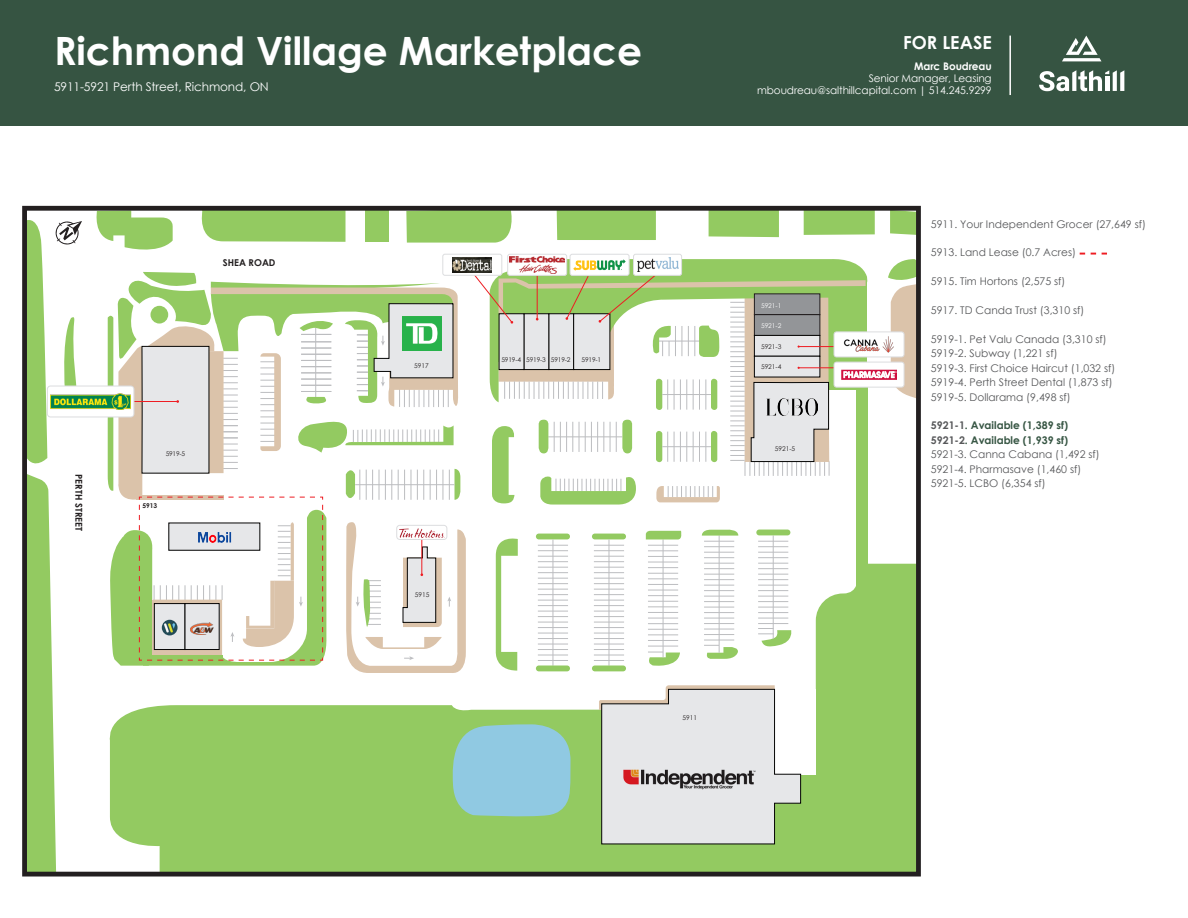
<style>
.page{position:relative;width:1188px;height:918px;background:#fff}
.page>*{position:absolute;margin:0;border:0;box-sizing:border-box;transform-origin:0 0}
.t1{font:700 39px "Century Gothic";color:#fff}
.t2{font:700 18px "Century Gothic";color:#fff}
.t3{font:12px "Century Gothic";letter-spacing:-.01em;color:#fff}
.t4{font:10.65px/14.4px "Century Gothic";color:#57585a}
.t5{font:10.5px "Century Gothic";letter-spacing:-.01em;color:#fff}
.t6{font:700 10.5px "Century Gothic";letter-spacing:-.01em;color:#fff}
.t7{font:700 9.45px "Century Gothic";color:#231f20}
.t8{font:6.6px "Century Gothic";color:#231f20}
.t9{font:6.6px "Century Gothic";letter-spacing:-.025em;color:#231f20}
.t10{font:6.6px "Century Gothic";color:#fff}
.t11{font:700 6.6px "Century Gothic";color:#231f20}
.s1{font-weight:700}
.s2{font-weight:700;color:#365543}
</style>
<div class="page">
<div style="left:0;top:0;width:1188px;height:125px;background:#365442"></div>
<svg style="left:1080px;top:253px;width:27px;height:2px"></svg>
<div style="left:856px;top:366px;width:11px;height:256px;background:#93ca61"></div>
<svg style="left:502px;top:257px;width:373px;height:145px;fill:#93ca61"></svg>
<svg style="left:109px;top:563px;width:806px;height:308px;fill:#93ca61"></svg>
<svg style="left:451px;top:724px;width:120px;height:94px;background:#90c9d1"></svg>
<svg style="left:28px;top:220px;width:54px;height:651px"></svg>
<svg style="left:888px;top:259px;width:27px;height:139px"></svg>
<svg style="left:890px;top:212px;width:25px;height:23px"></svg>
<div style="left:804px;top:212px;width:71px;height:23px;background:#93ca61"></div>
<div style="left:709px;top:212px;width:70px;height:25px;background:#93ca61"></div>
<div style="left:557px;top:212px;width:99px;height:28px;background:#93ca61"></div>
<svg style="left:406px;top:212px;width:106px;height:31px;background:#98cc68"></svg>
<div style="left:201px;top:212px;width:145px;height:30px;background:#93ca61"></div>
<div style="left:365px;top:209px;width:24px;height:33px;background:#93ca61"></div>
<svg style="left:96px;top:212px;width:77px;height:38px"></svg>
<div style="left:507px;top:254px;width:60px;height:22px;border:1px solid #dcdddf;border-radius:2px"></div>
<img style="left:509px;top:256px;width:56px;height:13px">
<div style="left:570px;top:254px;width:59px;height:21px;background:#fff;border-radius:2px"></div>
<div style="left:570px;top:254px;width:59px;height:22px;border:1px solid #dcdddf;border-radius:2px"></div>
<div style="left:442px;top:254px;width:60px;height:22px;border:1px solid #dcdddf;border-radius:2px"></div>
<img style="left:573px;top:260px;width:53px;height:9px">
<div style="left:634px;top:254px;width:48px;height:21px;background:#fff;border-radius:2px"></div>
<div style="left:633px;top:254px;width:49px;height:22px;border:1px solid #dcdddf;border-radius:2px"></div>
<img style="left:637px;top:258px;width:41px;height:11px">
<div style="left:22px;top:206px;width:899px;height:671px;border:5px solid #231f20"></div>
<div style="left:775px;top:689px;width:41px;height:85px;background:#fff"></div>
<svg style="left:599px;top:685px;width:202px;height:159px;background:#dfe2de"></svg>
<img style="left:623px;top:759px;width:134px;height:40px">
<div style="left:47px;top:386px;width:87px;height:31px;background:#fff;border-radius:3px"></div>
<div style="left:47px;top:386px;width:87px;height:31px;border:1px solid #dcdddf;border-radius:3px"></div>
<div style="left:834px;top:362px;width:70px;height:25px;background:#fff;border-radius:3px"></div>
<div style="left:834px;top:362px;width:70px;height:26px;border:1px solid #dcdddf;border-radius:3px"></div>
<img style="left:51px;top:394px;width:57px;height:15px">
<img style="left:866px;top:369px;width:30px;height:11px">
<svg style="left:108px;top:269px;width:758px;height:406px"></svg>
<div style="left:834px;top:332px;width:70px;height:25px;background:#fff;border-radius:3px"></div>
<div style="left:834px;top:331px;width:70px;height:26px;border:1px solid #dcdddf;border-radius:3px"></div>
<img style="left:843px;top:336px;width:51px;height:17px">
<img style="left:452px;top:257px;width:39px;height:16px">
<hr style="left:1009px;top:36px;width:2px;height:59px;background:#fff">
<svg style="left:1062px;top:36px;width:39px;height:25px"></svg>
<svg style="left:1039px;top:70px;width:85px;height:21px"></svg>
<p class="t1" style="left:54px;top:21px;width:590px">Richmond Village Marketplace</p>
<p class="t3" style="left:54px;top:78px;width:216px">5911-5921 Perth Street, Richmond, ON</p>
<p class="t7" style="left:223px;top:256px;width:54px">SHEA ROAD</p>
<p class="t7" style="left:86px;top:474px;width:58px;rotate:90deg">PERTH STREET</p>
<p class="t8" style="left:166px;top:449px;width:21px">5919-5</p>
<p class="t11" style="left:142px;top:500px;width:16px">5913</p>
<p class="t8" style="left:414px;top:361px;width:16px">5917</p>
<p class="t9" style="left:501px;top:355px;width:71px">5919-4 5919-3 5919-2</p>
<p class="t8" style="left:582px;top:355px;width:21px">5919-1</p>
<p class="t8" style="left:415px;top:590px;width:16px">5915</p>
<p class="t8" style="left:683px;top:713px;width:16px">5911</p>
<p class="t2" style="left:903px;top:29px;width:90px">FOR LEASE</p>
<p class="t6" style="left:914px;top:58px;width:79px">Marc Boudreau</p>
<p class="t5" style="left:869px;top:70px;width:124px">Senior Manager, Leasing</p>
<p class="t5" style="left:757px;top:82px;width:236px">mboudreau@salthillcapital.com | 514.245.9299</p>
<p class="t10" style="left:761px;top:301px;width:22px">5921-1</p>
<p class="t10" style="left:761px;top:321px;width:22px">5921-2</p>
<p class="t8" style="left:761px;top:342px;width:22px">5921-3</p>
<p class="t8" style="left:761px;top:362px;width:22px">5921-4</p>
<p class="t8" style="left:775px;top:444px;width:22px">5921-5</p>
<p class="t4" style="left:931px;top:216px;width:217px">5911. Your Independent Grocer (27,649 sf)</p>
<p class="t4" style="left:931px;top:245px;width:147px">5913. Land Lease (0.7 Acres)</p>
<p class="t4" style="left:931px;top:274px;width:136px">5915. Tim Hortons (2,575 sf)</p>
<p class="t4" style="left:931px;top:303px;width:155px">5917. TD Canda Trust (3,310 sf)</p>
<p class="t4" style="left:931px;top:332px;width:186px">5919-1. Pet Valu Canada (3,310 sf)<br>5919-2. Subway (1,221 sf)<br>5919-3. First Choice Haircut (1,032 sf)<br>5919-4. Perth Street Dental (1,873 sf)<br>5919-5. Dollarama (9,498 sf)</p>
<p class="t4" style="left:931px;top:418px;width:170px"><span class="s1">5921-1</span><span class="s2">. Available (1,389 sf)<br></span><span class="s1">5921-2</span><span class="s2">. Available (1,939 sf)<br></span>5921-3. Canna Cabana (1,492 sf)<br>5921-4. Pharmasave (1,460 sf)<br>5921-5. LCBO (6,354 sf)</p>
</div>
